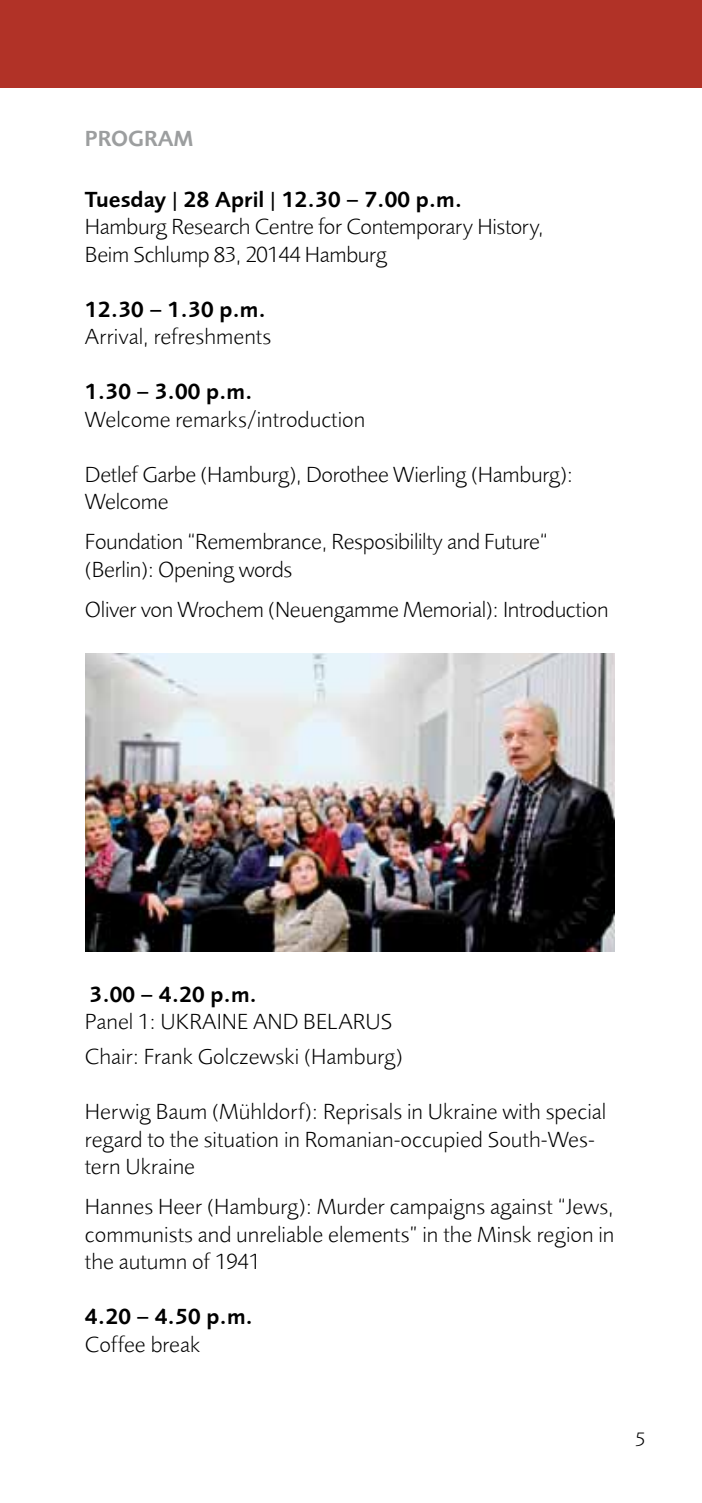
<style>
.page{position:relative;width:702px;height:1503px;background:#fff}
.page>*{position:absolute;margin:0;border:0;box-sizing:border-box;transform-origin:0 0}
.t1{font:300 22.5px/27.5px "Foundry Sans";letter-spacing:-.015em;color:#000}
.t2{font:22.5px "Foundry Sans Demi";color:#000}
.t3{font:22.5px "Foundry Sans Demi";color:#9c9e9f}
.t4{font:300 20px "Foundry Sans";color:#000}
</style>
<div class="page">
<div style="left:0;top:0;width:702px;height:87px;background:#b13227"></div>
<img style="left:85px;top:653px;width:529px;height:298px">
<p class="t3" style="left:85px;top:126px;width:29px">Progra</p>
<p class="t3" style="left:174px;top:126px;width:21px">m</p>
<p class="t2" style="left:85px;top:186px;width:379px">Tuesday | 28 April | 12.30 – 7.00 p.m.</p>
<p class="t1" style="left:85px;top:213px;width:460px">Hamburg Research Centre for Contemporary History,<br>Beim Schlump 83, 20144 Hamburg</p>
<p class="t2" style="left:85px;top:296px;width:182px">12.30 – 1.30 p.m.</p>
<p class="t1" style="left:85px;top:323px;width:188px">Arrival, refreshments</p>
<p class="t2" style="left:85px;top:378px;width:169px">1.30 – 3.00 p.m.</p>
<p class="t1" style="left:85px;top:405px;width:282px">Welcome remarks/introduction</p>
<p class="t1" style="left:85px;top:460px;width:489px">Detlef Garbe (Hamburg), Dorothee Wierling (Hamburg):<br>Welcome</p>
<p class="t1" style="left:85px;top:528px;width:464px">Foundation “Remembrance, Resposibililty and Future“ (Berlin): Opening words</p>
<p class="t1" style="left:85px;top:595px;width:525px">Oliver von Wrochem (Neuengamme Memorial): Introduction</p>
<p class="t2" style="left:89px;top:981px;width:169px">3.00 – 4.20 p.m.</p>
<p class="t1" style="left:85px;top:1008px;width:104px">Panel 1: Ukraine</p>
<p class="t1" style="left:253px;top:1008px;width:16px">and</p>
<p class="t1" style="left:85px;top:1004px;width:319px;line-height:35px;text-indent:218px">Belarus<br>Chair: Frank Golczewski (Hamburg)</p>
<p class="t1" style="left:85px;top:1098px;width:522px">Herwig Baum (Mühldorf): Reprisals in Ukraine with special regard to the situation in Romanian-occupied South-Wes&shy;tern Ukraine</p>
<p class="t1" style="left:85px;top:1193px;width:531px;text-align:justify">Hannes Heer (Hamburg): Murder campaigns against “Jews, communists and unreliable elements” in the Minsk region in the autumn of 1941</p>
<p class="t2" style="left:85px;top:1303px;width:169px">4.20 – 4.50 p.m.</p>
<p class="t1" style="left:85px;top:1330px;width:117px">Coffee break</p>
<p class="t4" style="left:635px;top:1427px;width:12px">5</p>
</div>
